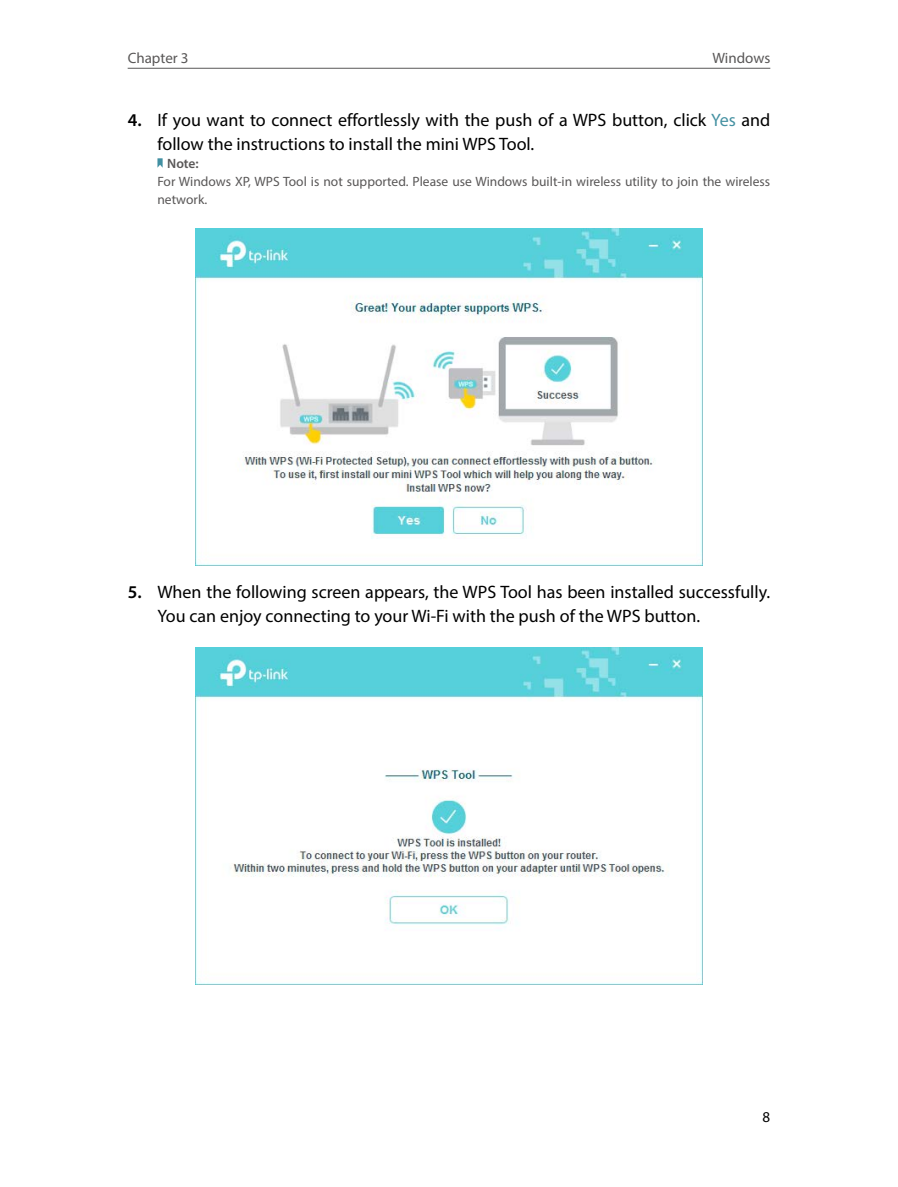
<style>
.page{position:relative;width:898px;height:1187px;background:#fff}
.page>*{position:absolute;margin:0;border:0;box-sizing:border-box;transform-origin:0 0}
.t1{font:18px/24px "Myriad Pro";color:#000}
.t2{font:15px "Myriad Pro";color:#595757}
.t3{font:15px "Myriad Pro";color:#000}
.t4{font:13.5px/18px "Myriad Pro";color:#595757}
.t5{font:600 13.5px "Myriad Pro";color:#595757}
.s1{font-weight:600}
.s2{color:#4591a2}
</style>
<div class="page">
<hr style="left:128px;top:68px;width:642px;height:1px;background:#595757">
<svg style="left:157px;top:158px;width:5px;height:10px"></svg>
<img style="left:196px;top:228px;width:505px;height:338px">
<img style="left:196px;top:647px;width:505px;height:337px">
<p class="t2" style="left:128px;top:48px;width:62px">Chapter 3</p>
<p class="t2" style="left:712px;top:48px;width:59px">Windows</p>
<p class="t1" style="left:157px;top:107px;width:614px;text-indent:-30px"><span class="s1">4.</span> If you want to connect effortlessly with the push of a WPS button, click <span class="s2">Yes</span> and follow the instructions to install the mini WPS Tool.</p>
<p class="t5" style="left:167px;top:154px;width:33px">Note:</p>
<p class="t4" style="left:157px;top:172px;width:614px">For Windows XP, WPS Tool is not supported. Please use Windows built-in wireless utility to join the wireless network.</p>
<p class="t1" style="left:157px;top:580px;width:614px;text-indent:-30px"><span class="s1">5.</span> When the following screen appears, the WPS Tool has been installed successfully.<br>You can enjoy connecting to your Wi-Fi with the push of the WPS button.</p>
<p class="t3" style="left:762px;top:1107px;width:9px">8</p>
</div>
